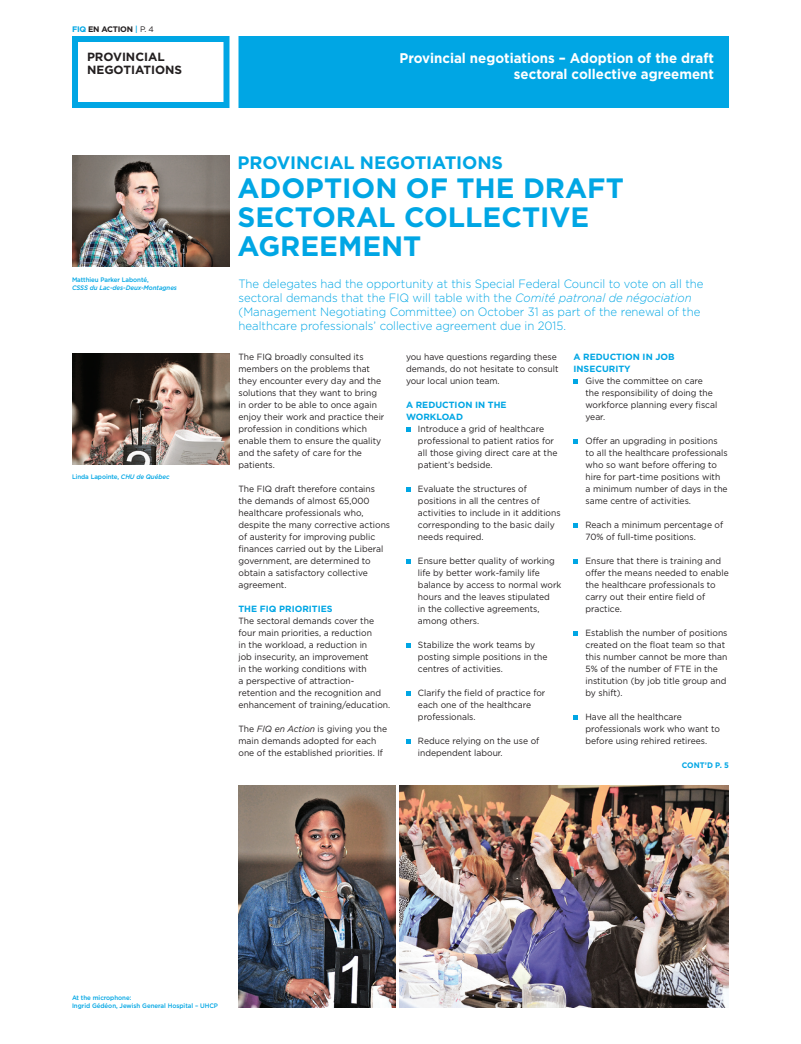
<style>
.page{position:relative;width:801px;height:1044px;background:#fff}
.page>*{position:absolute;margin:0;border:0;box-sizing:border-box;transform-origin:0 0}
.t1{font:700 28px/29px "Gotham";color:#00a6e4}
.t2{font:700 18px "Gotham";letter-spacing:-.005em;color:#00a6e4}
.t3{font:700 14px/16px "Gotham";color:#fff;text-align:right;scale:.95 1}
.t4{font:300 12px/14px "Gotham";color:#00a6e4;scale:.95 1}
.t5{font:700 11.9px/13.6px "Gotham";color:#231f20}
.t6{font:9px/12px "Gotham";color:#231f20;scale:.95 1}
.t7{font:700 9px/12px "Gotham";color:#00a6e4}
.t8{font:700 8px "Gotham";letter-spacing:-.03em;color:#231f20}
.t9{font:700 8px "Gotham";color:#00a6e4;scale:.95 1}
.t10{font:500 6.5px/8px "Gotham";letter-spacing:-.005em;color:#00a6e4;scale:.95 1}
.t11{font:italic 500 6.5px "Gotham";letter-spacing:-.01em;color:#00a6e4;scale:.95 1}
.s1{color:#00a6e4}
.s2{font-weight:500;color:#00a6e4}
.s3{font-weight:400}
.s4{font-style:italic}
</style>
<div class="page">
<div style="left:72px;top:36px;width:158px;height:72px;border:6px solid #00a6e4"></div>
<div style="left:242px;top:39px;width:484px;height:66px;background:#00a6e4"></div>
<div style="left:238px;top:36px;width:491px;height:72px;border:6px solid #00a6e4"></div>
<svg style="left:406px;top:428px;width:4px;height:4px"></svg>
<svg style="left:406px;top:488px;width:4px;height:4px"></svg>
<svg style="left:406px;top:560px;width:4px;height:4px"></svg>
<svg style="left:406px;top:644px;width:4px;height:4px"></svg>
<svg style="left:406px;top:692px;width:4px;height:4px"></svg>
<svg style="left:406px;top:740px;width:4px;height:4px"></svg>
<svg style="left:574px;top:380px;width:4px;height:4px"></svg>
<svg style="left:574px;top:440px;width:4px;height:4px"></svg>
<svg style="left:574px;top:524px;width:4px;height:4px"></svg>
<svg style="left:574px;top:560px;width:4px;height:4px"></svg>
<svg style="left:574px;top:632px;width:4px;height:4px"></svg>
<svg style="left:574px;top:716px;width:4px;height:4px"></svg>
<img style="left:72px;top:156px;width:158px;height:111px">
<img style="left:238px;top:785px;width:158px;height:223px">
<img style="left:399px;top:785px;width:330px;height:223px">
<img style="left:72px;top:353px;width:158px;height:111px">
<p class="t8" style="left:72px;top:24px;width:83px"><span class="s1">FIQ</span> EN ACTION <span class="s2">|</span> <span class="s3">p. 4</span></p>
<h3 class="t5" style="left:87px;top:50px;width:97px">PROVINCIAL<br>NEGOTIATIONS</h3>
<h3 class="t3" style="left:399px;top:49px;width:333px">PROVINCIAL NEGOTIATIONS – ADOPTION OF THE DRAFT<br>SECTORAL COLLECTIVE AGREEMENT</h3>
<p class="t10" style="left:72px;top:275px;width:82px">Matthieu Parker Labonté,</p>
<p class="t11" style="left:72px;top:284px;width:112px">CSSS du Lac-des-Deux-Montagnes</p>
<p class="t10" style="left:72px;top:472px;width:104px">Linda Lapointe, <span class="s4">CHU de Québec</span></p>
<h2 class="t2" style="left:238px;top:152px;width:267px">PROVINCIAL NEGOTIATIONS</h2>
<h1 class="t1" style="left:238px;top:173px;width:388px">ADOPTION OF TH E DRAFT<br>SECTORAL COLLECTIVE<br>AGREEMENT</h1>
<p class="t4" style="left:239px;top:277px;width:491px">The delegates had the opportunity at this Special Federal Council to vote on all the sectoral demands that the FIQ will table with the <span class="s4">Comité patronal de négociation </span>(Management Negotiating Committee) on October 31 as part of the renewal of the healthcare professionals’ collective agreement due in 2015.</p>
<p class="t6" style="left:238px;top:351px;width:155px">The FIQ broadly consulted its members on the problems that they encounter every day and the solutions that they want to bring in order to be able to once again enjoy their work and practice their profession in conditions which enable them to ensure the quality and the safety of care for the patients.</p>
<p class="t6" style="left:238px;top:483px;width:161px">The FIQ draft therefore contains the demands of almost 65,000 healthcare professionals who, despite the many corrective actions of austerity for improving public finances carried out by the Liberal government, are determined to obtain a satisfactory collective agreement.</p>
<p class="t7" style="left:238px;top:603px;width:96px">TH E FIQ PRIORITIES</p>
<p class="t6" style="left:238px;top:615px;width:161px">The sectoral demands cover the four main priorities, a reduction<br>in the workload, a reduction in<br>job insecurity, an improvement<br>in the working conditions with<br>a perspective of attraction&shy;retention and the recognition and enhancement of training/education.</p>
<p class="t6" style="left:238px;top:723px;width:158px">The <span class="s4">FIQ en Action</span> is giving you the main demands adopted for each one of the established priorities. If</p>
<p class="t6" style="left:406px;top:351px;width:162px">you have questions regarding these demands, do not hesitate to consult your local union team.</p>
<p class="t7" style="left:406px;top:399px;width:102px">A REDUCTION IN TH E<br>WORKLOAD</p>
<p class="t6" style="left:418px;top:423px;width:148px">Introduce a grid of healthcare professional to patient ratios for all those giving direct care at the patient’s bedside.</p>
<p class="t6" style="left:418px;top:483px;width:152px">Evaluate the structures of positions in all the centres of activities to include in it additions corresponding to the basic daily needs required.</p>
<p class="t6" style="left:418px;top:555px;width:153px">Ensure better quality of working life by better work-family life balance by access to normal work hours and the leaves stipulated<br>in the collective agreements, among others.</p>
<p class="t6" style="left:418px;top:639px;width:138px">Stabilize the work teams by posting simple positions in the centres of activities.</p>
<p class="t6" style="left:418px;top:687px;width:136px">Clarify the field of practice for each one of the healthcare professionals.</p>
<p class="t6" style="left:418px;top:735px;width:129px">Reduce relying on the use of independent labour.</p>
<p class="t7" style="left:574px;top:351px;width:103px">A REDUCTION IN JOB<br>INSECURITY</p>
<p class="t6" style="left:585px;top:375px;width:140px">Give the committee on care the responsibility of doing the workforce planning every fiscal year.</p>
<p class="t6" style="left:585px;top:435px;width:151px;text-indent:-7px">Offer an upgrading in positions to all the healthcare professionals who so want before offering to hire for part-time positions with<br>a minimum number of days in the same centre of activities.</p>
<p class="t6" style="left:585px;top:519px;width:147px">Reach a minimum percentage of<br>70% of full-time positions.</p>
<p class="t6" style="left:585px;top:555px;width:152px">Ensure that there is training and offer the means needed to enable the healthcare professionals to carry out their entire field of practice.</p>
<p class="t6" style="left:585px;top:627px;width:151px">Establish the number of positions created on the float team so that this number cannot be more than<br>5% of the number of FTE in the institution (by job title group and by shift).</p>
<p class="t6" style="left:585px;top:711px;width:143px">Have all the healthcare professionals work who want to before using rehired retirees.</p>
<p class="t9" style="left:682px;top:761px;width:51px">CONT’D P. 5</p>
<p class="t10" style="left:72px;top:994px;width:141px">At the microphone:<br>I ngrid Gédéon, Jewish General Hospital – UHCP</p>
</div>
